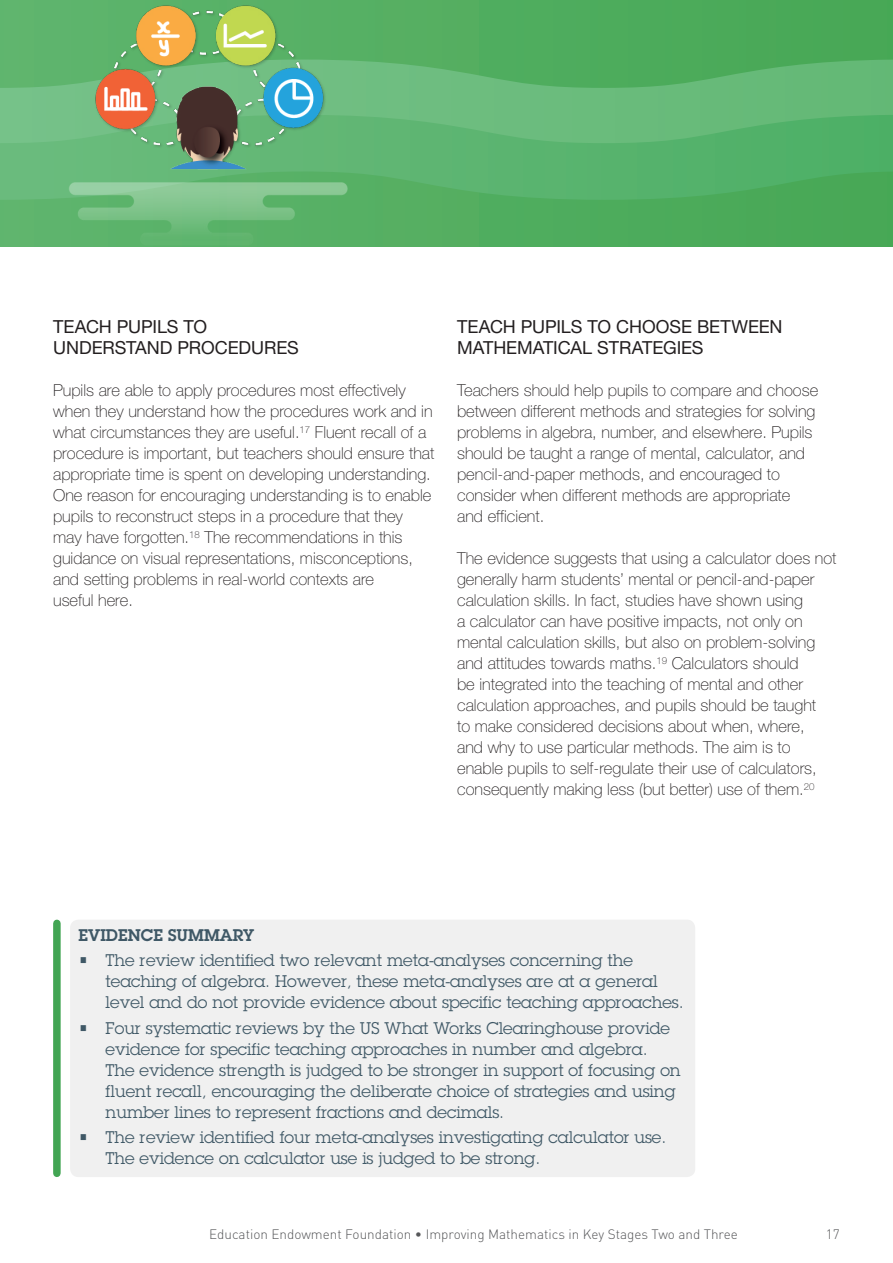
<style>
.page{position:relative;width:893px;height:1263px;background:#fff}
.page>*{position:absolute;margin:0;border:0;box-sizing:border-box;transform-origin:0 0}
.t1{font:18px/21px "Helvetica Neue CE";letter-spacing:-.005em;color:#231f20}
.t2{font:100 16.5px/21px "Helvetica Neue CE";color:#231f20}
.t3{font:16.5px/21px "Lubalin Graph";color:#3f5866}
.t4{font:600 16.5px "Lubalin Graph";color:#3f5866}
.t5{font:300 13.5px "DIN Pro";color:#57585a}
</style>
<div class="page">
<div style="left:0;top:0;width:893px;height:247px;background:#4baa5a"></div>
<div style="left:70px;top:919px;width:625px;height:258px;background:#f0f0f0;border-radius:9px"></div>
<div style="left:53px;top:923px;width:8px;height:250px;background:#42a553"></div>
<svg style="left:540px;top:60px;width:353px;height:55px"></svg>
<svg style="left:540px;top:115px;width:353px;height:85px"></svg>
<img style="left:0;top:0;width:540px;height:247px">
<p class="t1" style="left:53px;top:316px;width:247px">TEACH PUPILS TO<br>UNDERSTAND PROCEDURES</p>
<p class="t2" style="left:53px;top:380px;width:383px">Pupils are able to apply procedures most effectively when they understand how the procedures work and in what circumstances they are useful.<sup>17</sup> Fluent recall of a procedure is important, but teachers should ensure that appropriate time is spent on developing understanding.<br>One reason for encouraging understanding is to enable pupils to reconstruct steps in a procedure that they may have forgotten.<sup>18</sup> The recommendations in this guidance on visual representations, misconceptions, and setting problems in real-world contexts are<br>useful here.</p>
<p class="t1" style="left:457px;top:316px;width:327px">TEACH PUPILS TO CHOOSE BETWEEN<br>MATHEMATICAL STRATEGIES</p>
<p class="t2" style="left:457px;top:380px;width:363px">Teachers should help pupils to compare and choose between different methods and strategies for solving problems in algebra, number, and elsewhere. Pupils should be taught a range of mental, calculator, and pencil-and-paper methods, and encouraged to consider when different methods are appropriate and efficient.</p>
<p class="t2" style="left:457px;top:548px;width:381px">The evidence suggests that using a calculator does not generally harm students’ mental or pencil-and-paper calculation skills. In fact, studies have shown using<br>a calculator can have positive impacts, not only on mental calculation skills, but also on problem-solving and attitudes towards maths.<sup>19</sup> Calculators should<br>be integrated into the teaching of mental and other calculation approaches, and pupils should be taught<br>to make considered decisions about when, where,<br>and why to use particular methods. The aim is to enable pupils to self-regulate their use of calculators, consequently making less (but better) use of them.<sup>20</sup></p>
<p class="t4" style="left:79px;top:924px;width:177px">EVIDENCE SUMMARY</p>
<p class="t3" style="left:106px;top:950px;width:580px;text-indent:-27px">• The review identified two relevant meta-analyses concerning the teaching of algebra. However, these meta-analyses are at a general level and do not provide evidence about specific teaching approaches.</p>
<p class="t3" style="left:106px;top:1017px;width:577px;text-indent:-27px">• Four systematic reviews by the US What Works Clearinghouse provide evidence for specific teaching approaches in number and algebra.<br>The evidence strength is judged to be stronger in support of focusing on fluent recall, encouraging the deliberate choice of strategies and using number lines to represent fractions and decimals.</p>
<p class="t3" style="left:106px;top:1126px;width:562px;text-indent:-27px">• The review identified four meta-analyses investigating calculator use.<br>The evidence on calculator use is judged to be strong.</p>
<p class="t5" style="left:209px;top:1225px;width:530px">Education Endowment Foundation • Improving Mathematics in Key Stages Two and Three</p>
<p class="t5" style="left:826px;top:1225px;width:15px">17</p>
</div>
